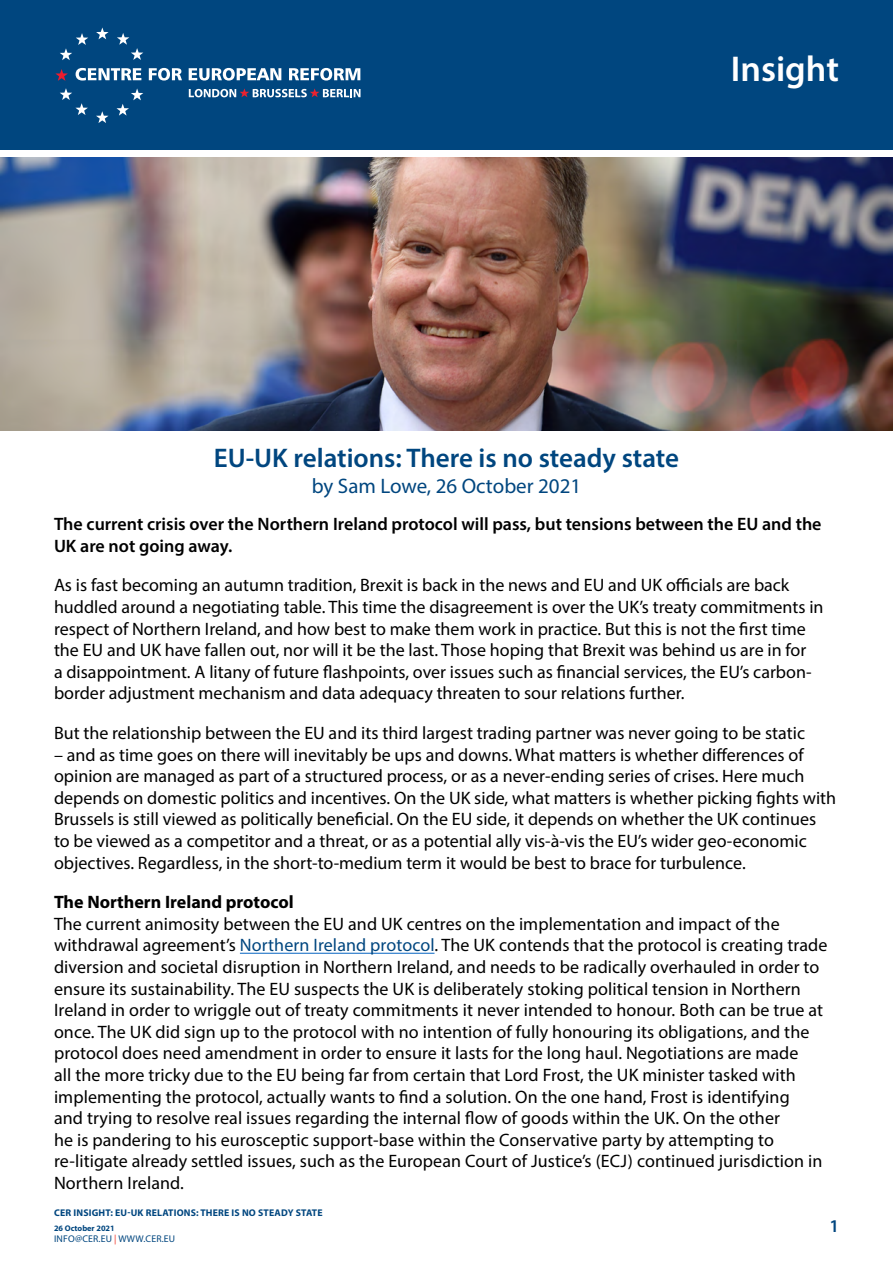
<style>
.page{position:relative;width:893px;height:1263px;background:#fff}
.page>*{position:absolute;margin:0;border:0;box-sizing:border-box;transform-origin:0 0}
.t1{font:600 36px "Myriad Pro";color:#fff}
.t2{font:600 27px "Myriad Pro";color:#00467f}
.t3{font:21px "Myriad Pro";color:#00467f}
.t4{font:18px/21.6px "Myriad Pro";color:#000}
.t5{font:600 18px/21.6px "Myriad Pro";color:#000}
.t6{font:700 18px "Myriad Pro";color:#000}
.t7{font:600 18px "Myriad Pro";color:#00467f}
.t8{font:700 9.75px "Myriad Pro";letter-spacing:.02em;color:#00467f}
.t9{font:9.75px "Myriad Pro";letter-spacing:.02em;color:#00467f}
.t10{font:700 8.25px "Myriad Pro";color:#00467f}
.s1{color:#00467f}
.s2{color:#ee3124}
</style>
<div class="page">
<div style="left:0;top:0;width:893px;height:150px;background:#00467f"></div>
<img style="left:0;top:157px;width:893px;height:273px">
<hr style="left:240px;top:953px;width:194px;height:1px;background:#0563c1">
<svg style="left:96px;top:27px;width:13px;height:12px"></svg>
<svg style="left:117px;top:33px;width:26px;height:27px"></svg>
<svg style="left:116px;top:88px;width:27px;height:28px"></svg>
<svg style="left:96px;top:111px;width:12px;height:12px"></svg>
<svg style="left:60px;top:88px;width:28px;height:27px"></svg>
<svg style="left:60px;top:33px;width:28px;height:27px"></svg>
<svg style="left:55px;top:69px;width:13px;height:12px"></svg>
<svg style="left:76px;top:68px;width:65px;height:13px"></svg>
<svg style="left:149px;top:68px;width:33px;height:13px"></svg>
<svg style="left:189px;top:68px;width:92px;height:13px"></svg>
<svg style="left:289px;top:68px;width:71px;height:13px"></svg>
<svg style="left:189px;top:88px;width:172px;height:9px"></svg>
<h1 class="t1" style="left:731px;top:46px;width:110px">Insight</h1>
<h2 class="t2" style="left:214px;top:441px;width:467px">EU-UK relations: There is no steady state</h2>
<p class="t3" style="left:312px;top:473px;width:271px">by Sam Lowe, 26 October 2021</p>
<p class="t5" style="left:54px;top:513px;width:769px">The current crisis over the Northern Ireland protocol will pass, but tensions between the EU and the<br>UK are not going away.</p>
<p class="t4" style="left:54px;top:574px;width:771px">As is fast becoming an autumn tradition, Brexit is back in the news and EU and UK officials are back huddled around a negotiating table. This time the disagreement is over the UK’s treaty commitments in respect of Northern Ireland, and how best to make them work in practice. But this is not the first time the EU and UK have fallen out, nor will it be the last. Those hoping that Brexit was behind us are in for<br>a disappointment. A litany of future flashpoints, over issues such as financial services, the EU’s carbon&shy;border adjustment mechanism and data adequacy threaten to sour relations further.</p>
<p class="t4" style="left:54px;top:722px;width:752px">But the relationship between the EU and its third largest trading partner was never going to be static</p>
<p class="t4" style="left:54px;top:743px;width:784px">– and as time goes on there will inevitably be ups and downs. What matters is whether differences of opinion are managed as part of a structured process, or as a never-ending series of crises. Here much depends on domestic politics and incentives. On the UK side, what matters is whether picking fights with Brussels is still viewed as politically beneficial. On the EU side, it depends on whether the UK continues to be viewed as a competitor and a threat, or as a potential ally vis-à-vis the EU’s wider geo-economic objectives. Regardless, in the short-to-medium term it would be best to brace for turbulence.</p>
<p class="t6" style="left:54px;top:890px;width:241px">The Northern Ireland protocol</p>
<p class="t4" style="left:54px;top:913px;width:775px">The current animosity between the EU and UK centres on the implementation and impact of the withdrawal agreement’s <span class="s1">Northern Ireland protocol</span>. The UK contends that the protocol is creating trade diversion and societal disruption in Northern Ireland, and needs to be radically overhauled in order to ensure its sustainability. The EU suspects the UK is deliberately stoking political tension in Northern Ireland in order to wriggle out of treaty commitments it never intended to honour. Both can be true at once. The UK did sign up to the protocol with no intention of fully honouring its obligations, and the protocol does need amendment in order to ensure it lasts for the long haul. Negotiations are made<br>all the more tricky due to the EU being far from certain that Lord Frost, the UK minister tasked with implementing the protocol, actually wants to find a solution. On the one hand, Frost is identifying<br>and trying to resolve real issues regarding the internal flow of goods within the UK. On the other<br>he is pandering to his eurosceptic support-base within the Conservative party by attempting to re-litigate already settled issues, such as the European Court of Justice’s (ECJ) continued jurisdiction in Northern Ireland.</p>
<p class="t8" style="left:54px;top:1206px;width:159px">CER INSIGHT: EU-UK relations: There</p>
<p class="t8" style="left:232px;top:1206px;width:87px">is no steady state</p>
<p class="t10" style="left:54px;top:1223px;width:62px">26 October 2021</p>
<p class="t9" style="left:54px;top:1232px;width:6px">info</p>
<p class="t9" style="left:75px;top:1232px;width:102px">@cer.EU <span class="s2">|</span> WWW.CER.EU</p>
<p class="t7" style="left:829px;top:1214px;width:11px">1</p>
</div>
